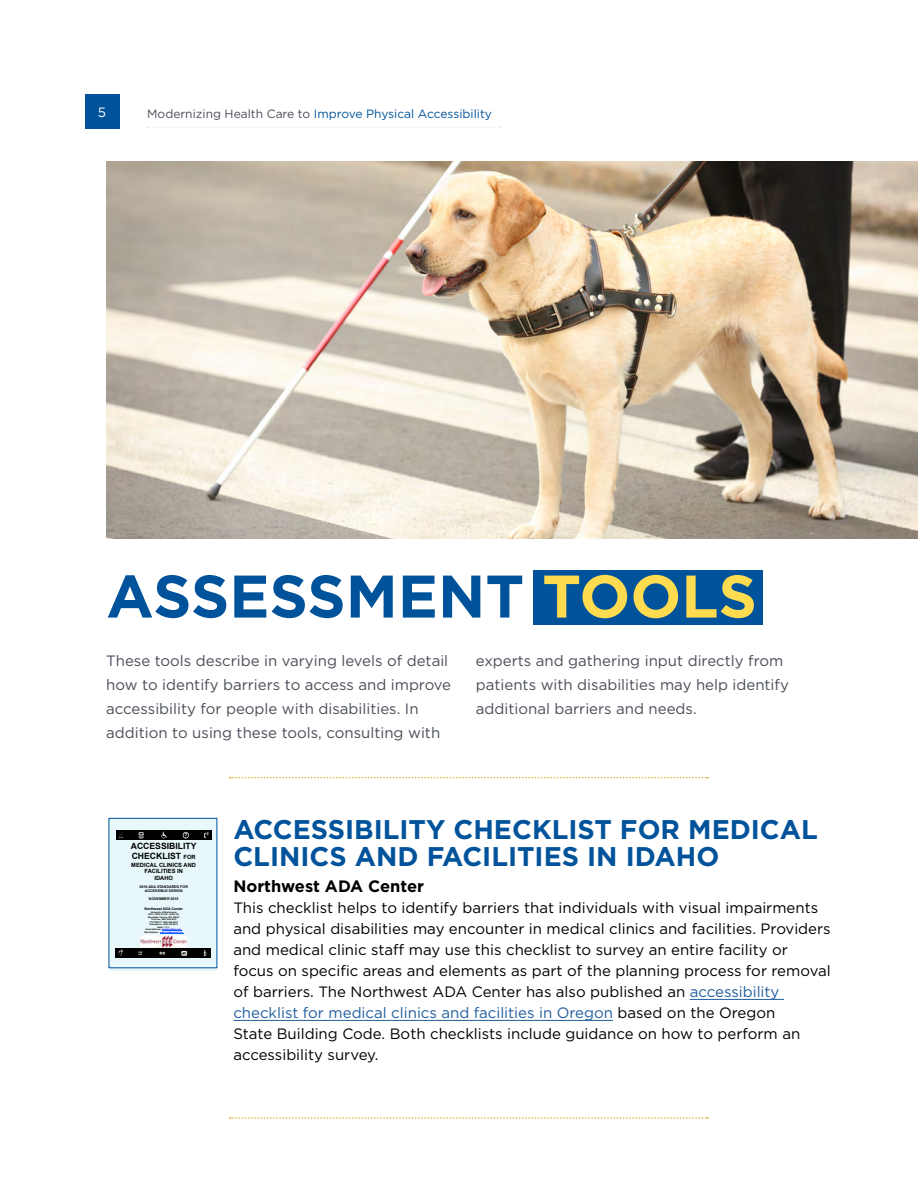
<style>
.page{position:relative;width:918px;height:1188px;background:#fff}
.page>*{position:absolute;margin:0;border:0;box-sizing:border-box;transform-origin:0 0}
.t1{font:700 60px "Gotham";color:#00539b}
.t2{font:700 27px/27px "Gotham";color:#00539b}
.t3{font:700 16.5px "Gotham";color:#000}
.t4{font:15px/21px "Gotham";color:#000}
.t5{font:15px/24px "Gotham";color:#494e58}
.t6{font:13.5px "Gotham";color:#fff}
.t7{font:12px "Gotham";color:#00539b}
.t8{font:700 8.7px/9.9px "Arial";color:#000}
.t9{font:700 5.7px/6.6px "Arial";color:#000;text-align:center}
.t10{font:700 3.6px/4.2px "Arial";color:#000;text-align:center}
.t11{font:700 2.1px/2.5px "Arial";color:#000;text-align:center}
.s1{color:#494e58}
.s2{color:#ffdb4f}
.s3{font-size:5.7px}
.s4{color:#00f}
.s5{color:#215e9e}
</style>
<div class="page">
<div style="left:85px;top:95px;width:34px;height:34px;background:#00539b"></div>
<svg style="left:147px;top:127px;width:353px;height:1px"></svg>
<img style="left:106px;top:162px;width:812px;height:376px">
<svg style="left:230px;top:777px;width:478px;height:1px"></svg>
<svg style="left:230px;top:1117px;width:478px;height:2px"></svg>
<div style="left:109px;top:818px;width:108px;height:152px;background:#e8f7fa"></div>
<hr style="left:690px;top:999px;width:94px;height:1px;background:#215e9e">
<hr style="left:233px;top:1020px;width:380px;height:1px;background:#215e9e">
<svg style="left:160px;top:930px;width:23px;height:4px"></svg>
<img style="left:116px;top:830px;width:96px;height:9px">
<img style="left:140px;top:936px;width:47px;height:11px">
<img style="left:116px;top:948px;width:95px;height:10px">
<div style="left:533px;top:570px;width:229px;height:55px;background:#00539b"></div>
<p class="t6" style="left:98px;top:104px;width:10px">5</p>
<p class="t7" style="left:147px;top:106px;width:346px"><span class="s1">Modernizing Health Care to</span> Improve Physical Accessibility</p>
<h2 class="t1" style="left:106px;top:562px;width:652px">ASSESSMENT <span class="s2">TOOLS</span></h2>
<p class="t5" style="left:106px;top:648px;width:346px">These tools describe in varying levels of detail how to identify barriers to access and improve accessibility for people with disabilities. In addition to using these tools, consulting with</p>
<p class="t5" style="left:476px;top:648px;width:315px">experts and gathering input directly from patients with disabilities may help identify additional barriers and needs.</p>
<p class="t8" style="left:131px;top:842px;width:67px">ACCESSIBILITY<br>CHECKLIST <span class="s3">FOR</span></p>
<p class="t9" style="left:131px;top:861px;width:66px">MEDICAL CLINICS AND<br>FACILITIES IN<br>IDAHO</p>
<p class="t10" style="left:139px;top:884px;width:50px">2010 ADA STANDARDS FOR<br>ACCESSIBLE DESIGN</p>
<p class="t10" style="left:149px;top:897px;width:31px">NOVEMBER 2015</p>
<p class="t10" style="left:144px;top:907px;width:40px">Northwest ADA Center</p>
<p class="t11" style="left:144px;top:911px;width:40px">University of Washington<br>6912 220th St S.W., Suite 105<br>Mountlake Terrace, WA 98043<br>Toll Free: (800) 949-4232<br>TTY/TDD/TT: (800) 949-4232<br>Videophone: (425) 233-8913<br>Relay: 7-1-1<br>Email Address: <span class="s4">nwadactr@uw.edu<br></span>Web Address: <span class="s4">www.nwadacenter.org</span></p>
<h3 class="t2" style="left:233px;top:815px;width:586px">ACCESSIBILITY CHECKLIST FOR MEDICAL<br>CLINICS AND FACILITIES IN IDAHO</h3>
<h4 class="t3" style="left:233px;top:877px;width:192px">Northwest ADA Center</h4>
<p class="t4" style="left:233px;top:897px;width:599px">This checklist helps to identify barriers that individuals with visual impairments and physical disabilities may encounter in medical clinics and facilities. Providers and medical clinic staff may use this checklist to survey an entire facility or focus on specific areas and elements as part of the planning process for removal of barriers. The Northwest ADA Center has also published an <span class="s5">accessibility checklist for medical clinics and facilities in Oregon</span> based on the Oregon<br>State Building Code. Both checklists include guidance on how to perform an accessibility survey.</p>
</div>
